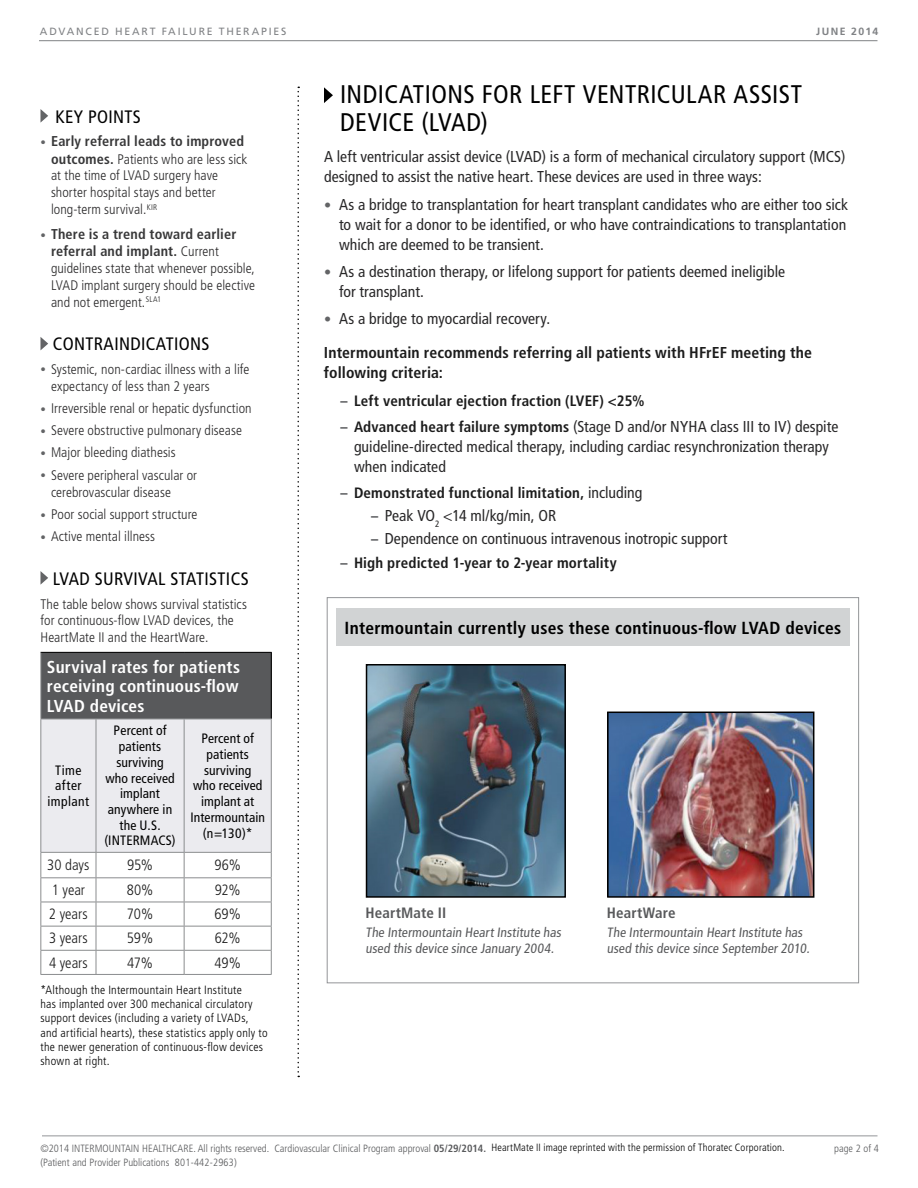
<style>
.page{position:relative;width:918px;height:1188px;background:#fff}
.page>*{position:absolute;margin:0;border:0;box-sizing:border-box;transform-origin:0 0}
.t1{font:condensed 25.5px/27.8px "Frutiger LT Std";letter-spacing:.015em;color:#000}
.t2{font:condensed 18px "Frutiger LT Std";letter-spacing:.02em;color:#000}
.t3{font:700 condensed 17.4px "Frutiger LT Std";letter-spacing:.015em;color:#000}
.t4{font:700 condensed 17.25px/19.5px "Frutiger LT Std";letter-spacing:.01em;color:#fff;text-align:justify}
.t5{font:condensed 15.75px/20.2px "Frutiger LT Std";letter-spacing:.005em;color:#292829}
.t6{font:700 condensed 15.75px/33.8px "Frutiger LT Std";letter-spacing:.005em;color:#1c1c1c}
.t7{font:700 condensed 15px "Frutiger LT Std";letter-spacing:.01em;color:#1c1c1c}
.t8{font:300 condensed 15px "Frutiger LT Std";color:#1c1c1c}
.t9{font:700 condensed 15px "Frutiger LT Std";letter-spacing:.01em;color:#58595b}
.t10{font:700 condensed 14.25px/17.2px "Frutiger LT Std";letter-spacing:.01em;color:#383839;text-align:center}
.t11{font:300 condensed 13.8px/16.8px "Frutiger LT Std";letter-spacing:.005em;color:#292829}
.t12{font:condensed 13.65px/15.8px "Frutiger LT Std";letter-spacing:.01em;color:#000;text-align:center}
.t13{font:condensed 13.5px/16.5px "Frutiger LT Std";letter-spacing:-.135em;color:#58595b}
.t14{font:300 condensed 12px/14.2px "Frutiger LT Std";letter-spacing:.02em;color:#000}
.t15{font:300 condensed 10.5px "Frutiger LT Std";color:#58595b}
.t16{font:300 condensed 10.5px "Frutiger LT Std";letter-spacing:.015em;color:#000}
.t17{font:10.5px "Frutiger LT Std";letter-spacing:.17em;color:#808285}
.t18{font:700 10.5px "Frutiger LT Std";letter-spacing:.135em;color:#808285}
.s1{font-weight:300;font-size:10.8px;color:#636466}
.s2{font-weight:700;font-size:14.25px;color:#383839}
.s3{font-weight:300;font-size:13.8px;color:#292829}
.s4{font-size:10.8px;color:#636466}
.s5{font-weight:700;font-size:14.25px;color:#636466}
.s6{font-size:14.25px;color:#636466}
.s7{font-weight:400;color:#292829}
.s8{font-weight:900;font-size:14.25px;color:#636466}
.s9{font-weight:400;font-size:15.75px;color:#292829}
.s10{font-weight:700}
</style>
<div class="page">
<hr style="left:39px;top:40px;width:839px;height:1px;background:#808285">
<svg style="left:324px;top:87px;width:9px;height:16px"></svg>
<div style="left:336px;top:608px;width:514px;height:37px;background:#d1d3d4"></div>
<img style="left:369px;top:667px;width:194px;height:228px">
<div style="left:366px;top:664px;width:200px;height:234px;border:2px solid #000"></div>
<img style="left:610px;top:715px;width:201px;height:180px">
<div style="left:607px;top:712px;width:207px;height:186px;border:2px solid #000"></div>
<svg style="left:297px;top:87px;width:2px;height:990px"></svg>
<svg style="left:40px;top:109px;width:8px;height:14px"></svg>
<svg style="left:40px;top:337px;width:8px;height:13px"></svg>
<svg style="left:40px;top:571px;width:8px;height:14px"></svg>
<div style="left:41px;top:652px;width:230px;height:67px;background:#58595b"></div>
<hr style="left:40px;top:652px;width:56px;height:1px;background:#000">
<hr style="left:96px;top:652px;width:88px;height:1px;background:#000">
<hr style="left:184px;top:652px;width:88px;height:1px;background:#000">
<hr style="left:271px;top:653px;width:1px;height:66px;background:#000">
<hr style="left:40px;top:653px;width:1px;height:66px;background:#8a8c8e">
<svg style="left:40px;top:719px;width:232px;height:255px"></svg>
<hr style="left:40px;top:974px;width:56px;height:1px;background:#8a8c8e">
<hr style="left:96px;top:974px;width:88px;height:1px;background:#8a8c8e">
<hr style="left:184px;top:974px;width:88px;height:1px;background:#8a8c8e">
<hr style="left:42px;top:1136px;width:836px;height:1px;background:#939598">
<p class="t17" style="left:40px;top:25px;width:248px">ADVANCED HEART FAILURE THERAPIES</p>
<p class="t18" style="left:816px;top:25px;width:15px">JUNE</p>
<p class="t18" style="left:851px;top:25px;width:29px">2014</p>
<p class="t2" style="left:55px;top:106px;width:87px">Key points</p>
<p class="t10" style="left:40px;top:133px;width:205px"><span class="s1">•</span> Early referral leads to improved</p>
<p class="t11" style="left:51px;top:151px;width:198px"><span class="s2">outcomes.</span> Patients who are less sick at the time of LVAD surgery have shorter hospital stays and better long-term survival.<sup>KIR</sup></p>
<p class="t10" style="left:40px;top:225px;width:197px"><span class="s1">•</span> There is a trend toward earlier referral and implant. <span class="s3">Current</span></p>
<p class="t11" style="left:51px;top:260px;width:206px;text-align:justify">guidelines state that whenever possible, LVAD implant surgery should be elective and not emergent.<sup>SLA1</sup></p>
<p class="t2" style="left:53px;top:334px;width:158px">Contraindications</p>
<p class="t11" style="left:51px;top:361px;width:200px;text-indent:-10px"><span class="s4">•</span> Systemic, non-cardiac illness with a life expectancy of less than 2 years</p>
<p class="t11" style="left:40px;top:400px;width:213px"><span class="s4">•</span> Irreversible renal or hepatic dysfunction</p>
<p class="t11" style="left:40px;top:422px;width:203px"><span class="s4">•</span> Severe obstructive pulmonary disease</p>
<p class="t11" style="left:40px;top:444px;width:137px"><span class="s4">•</span> Major bleeding diathesis</p>
<p class="t11" style="left:51px;top:467px;width:148px;text-indent:-10px"><span class="s4">•</span> Severe peripheral vascular or cerebrovascular disease</p>
<p class="t11" style="left:40px;top:506px;width:159px"><span class="s4">•</span> Poor social support structure</p>
<p class="t11" style="left:40px;top:528px;width:116px"><span class="s4">•</span> Active mental illness</p>
<p class="t2" style="left:53px;top:568px;width:10px">LVAD</p>
<p class="t2" style="left:95px;top:568px;width:155px">survival statistics</p>
<p class="t11" style="left:40px;top:596px;width:208px">The table below shows survival statistics for continuous-flow LVAD devices, the<br>HeartMate II and the HeartWare.</p>
<p class="t4" style="left:47px;top:657px;width:195px">Survival rates for patients receiving continuous-flow LVAD devices</p>
<p class="t12" style="left:48px;top:762px;width:43px">Time after implant</p>
<p class="t12" style="left:104px;top:723px;width:73px">Percent of patients surviving who received implant anywhere in the U.S. (INTERMACS)</p>
<p class="t12" style="left:190px;top:731px;width:76px">Percent of patients surviving<br>who received implant at<br>I ntermountain (n=130)*</p>
<p class="t8" style="left:47px;top:857px;width:44px">30 days</p>
<p class="t8" style="left:127px;top:857px;width:27px">95%</p>
<p class="t8" style="left:215px;top:857px;width:28px">96%</p>
<p class="t8" style="left:52px;top:881px;width:35px">1 year</p>
<p class="t8" style="left:127px;top:881px;width:28px">80%</p>
<p class="t8" style="left:215px;top:881px;width:27px">92%</p>
<p class="t8" style="left:49px;top:906px;width:40px">2 years</p>
<p class="t8" style="left:127px;top:906px;width:28px">70%</p>
<p class="t8" style="left:215px;top:906px;width:28px">69%</p>
<p class="t8" style="left:49px;top:930px;width:40px">3 years</p>
<p class="t8" style="left:127px;top:930px;width:28px">59%</p>
<p class="t8" style="left:215px;top:930px;width:28px">62%</p>
<p class="t8" style="left:49px;top:954px;width:40px">4 years</p>
<p class="t8" style="left:127px;top:954px;width:27px">47%</p>
<p class="t8" style="left:215px;top:954px;width:28px">49%</p>
<p class="t14" style="left:40px;top:983px;width:229px">*Although the Intermountain Heart Institute<br>has implanted over 300 mechanical circulatory support devices (including a variety of LVADs, and artificial hearts), these statistics apply only to the newer generation of continuous-flow devices shown at right.</p>
<h1 class="t1" style="left:340px;top:81px;width:463px">In dications for Left ventricular assist device (LVAD</h1>
<h1 class="t1" style="left:481px;top:108px;width:9px">)</h1>
<p class="t5" style="left:324px;top:146px;width:195px">A left ventricular assist device (LVAD</p>
<p class="t5" style="left:324px;top:146px;width:523px;text-indent:218px">) is a form of mechanical circulatory support (MCS) designed to assist the native heart. These devices are used in three ways:</p>
<p class="t5" style="left:339px;top:195px;width:511px;text-align:justify;text-indent:-15px"><span class="s5">•</span> As a bridge to transplantation for heart transplant candidates who are either too sick to wait for a donor to be identified, or who have contraindications to transplantation which are deemed to be transient.</p>
<p class="t5" style="left:339px;top:262px;width:448px;text-indent:-15px"><span class="s5">•</span> As a destination therapy, or lifelong support for patients deemed ineligible for transplant.</p>
<p class="t6" style="left:324px;top:302px;width:489px"><span class="s6">•</span> <span class="s7">As a bridge to myocardial recovery.<br></span>Intermountain recommends referring all patients with HFrEF meeting the</p>
<p class="t6" style="left:324px;top:356px;width:121px">following criteria:</p>
<p class="t7" style="left:340px;top:392px;width:306px"><span class="s8">–</span> Left ventricular ejection fraction (LVEF) &lt;25%</p>
<p class="t7" style="left:340px;top:418px;width:350px"><span class="s8">–</span> Advanced heart failure symptoms <span class="s9">(Stage D and/or NYHA</span></p>
<p class="t5" style="left:354px;top:416px;width:486px;text-indent:357px">class III to IV) despite guideline-directed medical therapy, including cardiac resynchronization therapy when indicated</p>
<p class="t7" style="left:340px;top:484px;width:304px"><span class="s8">–</span> Demonstrated functional limitation, <span class="s9">including</span></p>
<p class="t5" style="left:371px;top:506px;width:177px"><span class="s8">–</span> Peak VO<sub>2</sub> &lt;14 ml/kg/min, OR</p>
<p class="t5" style="left:371px;top:528px;width:358px"><span class="s8">–</span> Dependence on continuous intravenous inotropic support</p>
<p class="t7" style="left:340px;top:554px;width:278px"><span class="s8">–</span> High predicted 1-year to 2-year mortality</p>
<p class="t3" style="left:345px;top:617px;width:498px">Intermountain currently uses these continuous-flow LVAD devices</p>
<p class="t9" style="left:366px;top:904px;width:77px">HeartMate II</p>
<p class="t13" style="left:366px;top:924px;width:199px">The I ntermountain Heart I nstitute has used this device since January 2004.</p>
<p class="t9" style="left:607px;top:904px;width:70px">HeartWare</p>
<p class="t13" style="left:607px;top:924px;width:206px">The I ntermountain Heart I nstitute has used this device since September 2010.</p>
<p class="t16" style="left:491px;top:1142px;width:295px">HeartMate II image reprinted with the permission of Thoratec Corporation.</p>
<p class="t15" style="left:40px;top:1142px;width:447px">©2014 INTERMOUNTAIN HEALTHCARE. All rights reserved. Cardiovascular Clinical Program approval <span class="s10">05/29/2014.</span></p>
<p class="t15" style="left:834px;top:1142px;width:46px">page 2 of 4</p>
<p class="t15" style="left:40px;top:1156px;width:198px">(Patient and Provider Publications 801-442-2963)</p>
</div>
